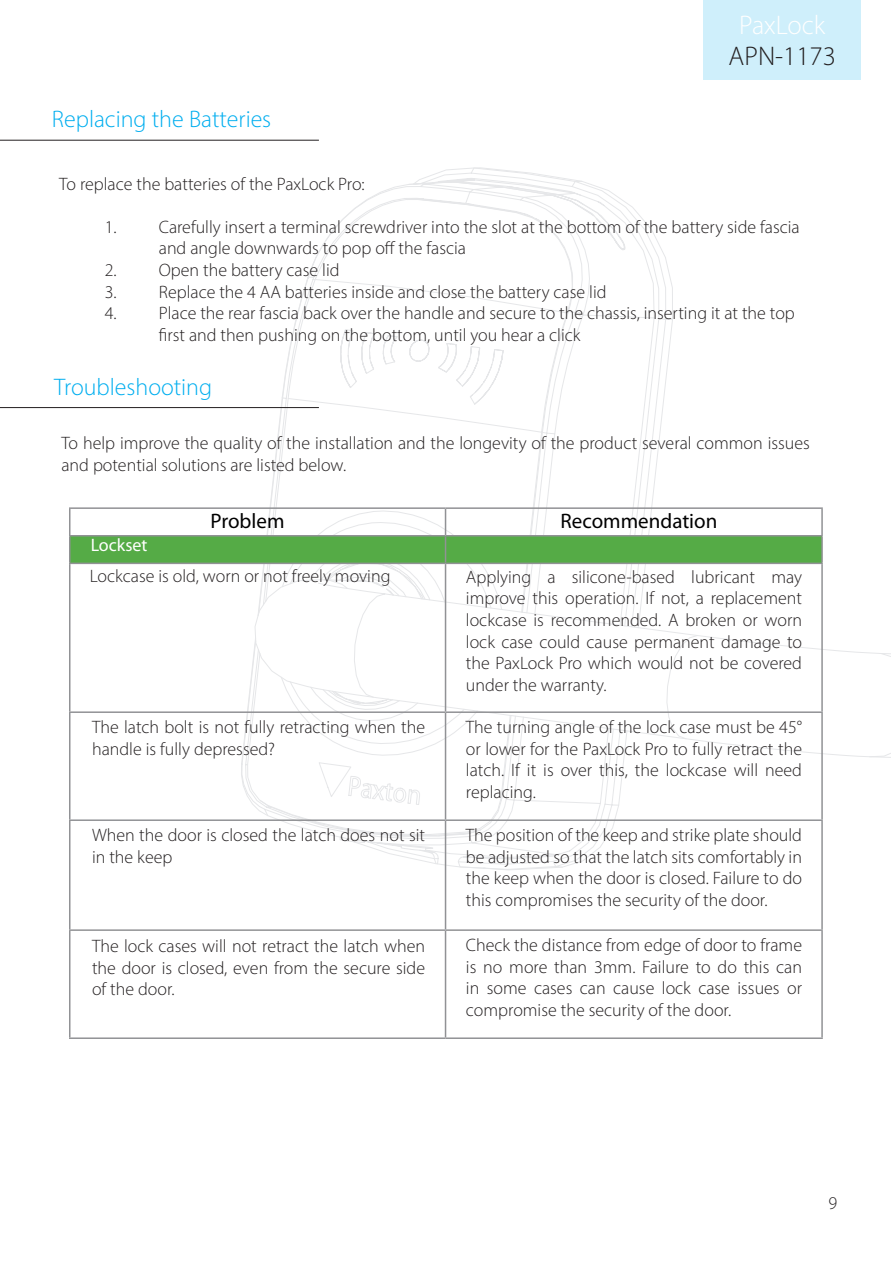
<style>
.page{position:relative;width:893px;height:1263px;background:#fff}
.page>*{position:absolute;margin:0;border:0;box-sizing:border-box;transform-origin:0 0}
.t1{font:300 27px "Myriad Pro";color:#231f20}
.t2{font:300 27px "Myriad Pro";color:#fff}
.Section_title{font:300 24px "Myriad Pro";color:#00aeef}
.Section_title-2{font:21px "Myriad Pro";color:#000}
.Text_-_9pt_Bold_Tile___Plain_Text{font:300 18px/21.6px "Myriad Pro";color:#231f20}
.Text_-_9pt_Bold_Tile___Plain_Text-2{font:18px "Myriad Pro";color:#fff}
</style>
<div class="page">
<div style="left:704px;top:0;width:157px;height:80px;background:#cfeffb"></div>
<svg style="left:241px;top:167px;width:432px;height:703px"></svg>
<svg style="left:432px;top:181px;width:193px;height:69px"></svg>
<svg style="left:338px;top:836px;width:92px;height:15px"></svg>
<svg style="left:573px;top:579px;width:317px;height:180px"></svg>
<svg style="left:441px;top:199px;width:132px;height:637px"></svg>
<svg style="left:247px;top:199px;width:194px;height:637px"></svg>
<hr style="left:0;top:140px;width:319px;height:1px;background:#231f20">
<hr style="left:69px;top:507px;width:377px;height:2px;background:#919295">
<hr style="left:446px;top:507px;width:377px;height:2px;background:#919295">
<hr style="left:821px;top:509px;width:2px;height:26px;background:#919295">
<hr style="left:446px;top:535px;width:377px;height:1px;background:#919295">
<svg style="left:69px;top:509px;width:753px;height:54px"></svg>
<hr style="left:821px;top:536px;width:2px;height:27px;background:#919295">
<hr style="left:69px;top:563px;width:377px;height:1px;background:#919295">
<hr style="left:69px;top:564px;width:1px;height:147px;background:#919295">
<hr style="left:446px;top:563px;width:377px;height:1px;background:#919295">
<hr style="left:445px;top:564px;width:1px;height:147px;background:#919295">
<hr style="left:821px;top:564px;width:2px;height:147px;background:#919295">
<hr style="left:69px;top:711px;width:377px;height:2px;background:#919295">
<hr style="left:69px;top:713px;width:1px;height:106px;background:#919295">
<hr style="left:446px;top:711px;width:377px;height:2px;background:#919295">
<hr style="left:445px;top:713px;width:1px;height:106px;background:#919295">
<hr style="left:821px;top:713px;width:2px;height:106px;background:#919295">
<hr style="left:69px;top:819px;width:377px;height:2px;background:#919295">
<hr style="left:69px;top:821px;width:1px;height:108px;background:#919295">
<hr style="left:446px;top:819px;width:377px;height:2px;background:#919295">
<hr style="left:445px;top:821px;width:1px;height:108px;background:#919295">
<hr style="left:821px;top:821px;width:2px;height:108px;background:#919295">
<hr style="left:69px;top:929px;width:377px;height:2px;background:#919295">
<hr style="left:69px;top:931px;width:1px;height:106px;background:#919295">
<hr style="left:446px;top:929px;width:377px;height:2px;background:#919295">
<hr style="left:445px;top:931px;width:1px;height:106px;background:#919295">
<hr style="left:821px;top:931px;width:2px;height:106px;background:#919295">
<hr style="left:69px;top:1037px;width:377px;height:2px;background:#919295">
<hr style="left:446px;top:1037px;width:377px;height:2px;background:#919295">
<hr style="left:0;top:407px;width:319px;height:1px;background:#231f20">
<h1 class="t2" style="left:739px;top:9px;width:88px">PaxLock</h1>
<p class="Section_title" style="left:52px;top:105px;width:221px">Replacing the Batteries</p>
<h1 class="t1" style="left:729px;top:40px;width:109px">APN-1173</h1>
<p class="Text_-_9pt_Bold_Tile___Plain_Text" style="left:59px;top:173px;width:307px">To replace the batteries of the PaxLock Pro:</p>
<p class="Text_-_9pt_Bold_Tile___Plain_Text" style="left:159px;top:216px;width:642px;text-indent:-54px">1. Carefully insert a terminal screwdriver into the slot at the bottom of the battery side fascia and angle downwards to pop off the fascia</p>
<p class="Text_-_9pt_Bold_Tile___Plain_Text" style="left:105px;top:259px;width:236px">2. Open the battery case lid</p>
<p class="Text_-_9pt_Bold_Tile___Plain_Text" style="left:105px;top:281px;width:503px">3. Replace the 4 AA batteries inside and close the battery case lid</p>
<p class="Text_-_9pt_Bold_Tile___Plain_Text" style="left:159px;top:302px;width:638px;text-indent:-54px">4. Place the rear fascia back over the handle and secure to the chassis, inserting it at the top first and then pushing on the bottom, until you hear a click</p>
<p class="Section_title" style="left:54px;top:372px;width:160px">Troubleshooting</p>
<p class="Text_-_9pt_Bold_Tile___Plain_Text" style="left:61px;top:432px;width:750px">To help improve the quality of the installation and the longevity of the product several common issues and potential solutions are listed below.</p>
<p class="Text_-_9pt_Bold_Tile___Plain_Text-2" style="left:91px;top:534px;width:58px">Lockset</p>
<p class="Section_title-2" style="left:211px;top:508px;width:75px">Problem</p>
<p class="Section_title-2" style="left:561px;top:508px;width:158px">Recommendation</p>
<p class="Text_-_9pt_Bold_Tile___Plain_Text" style="left:90px;top:565px;width:302px">Lockcase is old, worn or not freely moving</p>
<p class="Text_-_9pt_Bold_Tile___Plain_Text" style="left:92px;top:716px;width:335px">The latch bolt is not fully retracting when the handle is fully depressed?</p>
<p class="Text_-_9pt_Bold_Tile___Plain_Text" style="left:92px;top:824px;width:334px">When the door is closed the latch does not sit in the keep</p>
<p class="Text_-_9pt_Bold_Tile___Plain_Text" style="left:92px;top:935px;width:335px;text-align:justify">The lock cases will not retract the latch when the door is closed, even from the secure side of the door.</p>
<p class="Text_-_9pt_Bold_Tile___Plain_Text" style="left:466px;top:566px;width:338px;text-align:justify">Applying a silicone-based lubricant may improve this operation. If not, a replacement lockcase is recommended. A broken or worn lock case could cause permanent damage to the PaxLock Pro which would not be covered under the warranty.</p>
<p class="Text_-_9pt_Bold_Tile___Plain_Text" style="left:466px;top:716px;width:338px;text-align:justify">The turning angle of the lock case must be 45° or lower for the PaxLock Pro to fully retract the latch. If it is over this, the lockcase will need replacing.</p>
<p class="Text_-_9pt_Bold_Tile___Plain_Text" style="left:466px;top:824px;width:338px;text-align:justify">The position of the keep and strike plate should be adjusted so that the latch sits comfortably in the keep when the door is closed. Failure to do this compromises the security of the door.</p>
<p class="Text_-_9pt_Bold_Tile___Plain_Text" style="left:466px;top:934px;width:338px;text-align:justify">Check the distance from edge of door to frame is no more than 3mm. Failure to do this can in some cases can cause lock case issues or compromise the security of the door.</p>
<p class="Text_-_9pt_Bold_Tile___Plain_Text" style="left:829px;top:1191px;width:10px">9</p>
</div>
